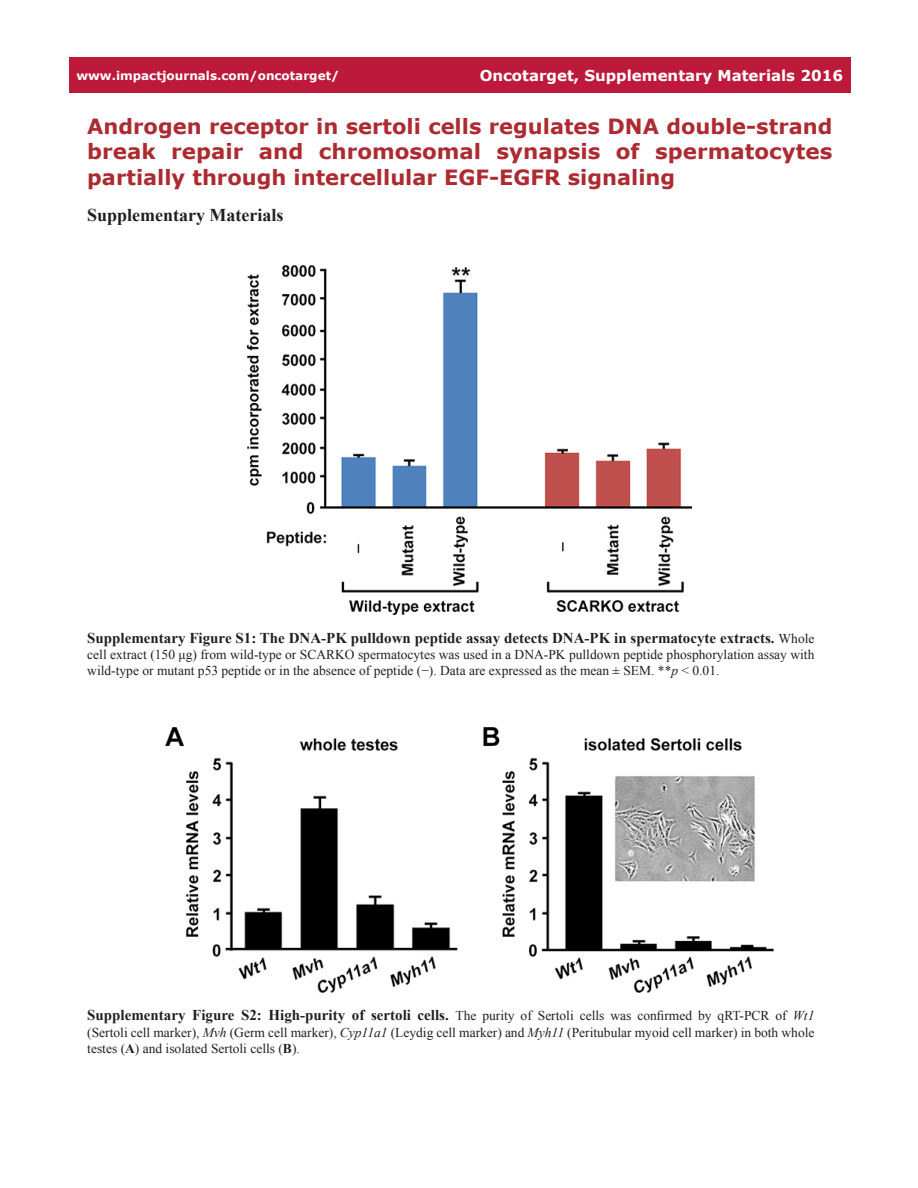
<style>
.page{position:relative;width:918px;height:1188px;background:#fff}
.page>*{position:absolute;margin:0;border:0;box-sizing:border-box;transform-origin:0 0}
.t1{font:700 21px/25.2px "Verdana";color:#ac2b31;text-align:justify}
.t2{font:700 18px "Times New Roman";color:#231f20}
.FigureText{font:700 15px "Times New Roman";color:#221f22}
.t3{font:700 15px "Verdana";color:#fff}
.FigureText-2{font:13.5px/16.2px "Times New Roman";color:#221f22}
.t4{font:700 12px "Verdana";color:#fff}
.s1{font-weight:400;font-size:13.5px}
.s2{font-style:italic}
.s3{font-weight:400;font-style:italic;font-size:13.5px}
.s4{font-weight:700}
</style>
<div class="page">
<div style="left:69px;top:57px;width:781px;height:36px;background:#bd1a3b"></div>
<img style="left:248px;top:266px;width:443px;height:349px">
<img style="left:166px;top:728px;width:607px;height:264px">
<p class="t4" style="left:76px;top:67px;width:264px">www.impactjournals.com/oncotarget/</p>
<p class="t3" style="left:480px;top:65px;width:365px">Oncotarget, Supplementary Materials 2016</p>
<p class="t1" style="left:87px;top:114px;width:747px">Androgen receptor in sertoli cells regulates DNA double-strand break repair and chromosomal synapsis of spermatocytes partially through intercellular EGF-EGFR signaling</p>
<p class="t2" style="left:87px;top:203px;width:198px">Supplementary Materials</p>
<p class="FigureText" style="left:87px;top:627px;width:729px">Supplementary Figure S1: The DNA-PK pulldown peptide assay detects DNA-PK in spermatocyte extracts. <span class="s1">Whole</span></p>
<p class="FigureText-2" style="left:87px;top:646px;width:729px">cell extract (150 μg) from wild-type or SCARKO spermatocytes was used in a DNA-PK pulldown peptide phosphorylation assay with wild-type or mutant p53 peptide or in the absence of peptide (−). Data are expressed as the mean ± SEM. **<span class="s2">p</span> &lt; 0.01.</p>
<p class="FigureText" style="left:87px;top:1005px;width:729px">Supplementary Figure S2: High-purity of sertoli cells. <span class="s1">The purity of Sertoli cells was confirmed by qRT-PCR of</span> <span class="s3">Wt1</span></p>
<p class="FigureText-2" style="left:87px;top:1024px;width:729px">(Sertoli cell marker), <span class="s2">Mvh</span> (Germ cell marker), <span class="s2">Cyp11a1</span> (Leydig cell marker) and <span class="s2">Myh11</span> (Peritubular myoid cell marker) in both whole testes (<span class="s4">A</span>) and isolated Sertoli cells (<span class="s4">B</span>).</p>
</div>
